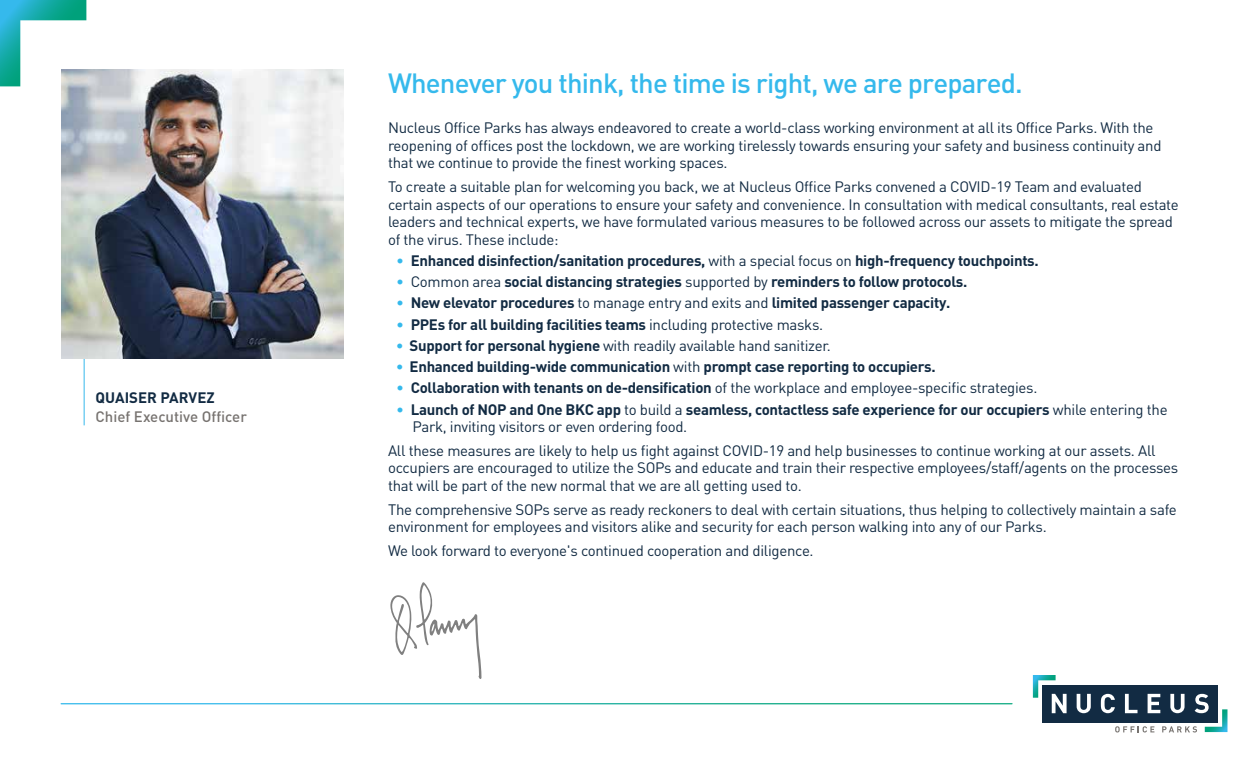
<style>
.page{position:relative;width:1260px;height:765px;background:#fff}
.page>*{position:absolute;margin:0;border:0;box-sizing:border-box;transform-origin:0 0}
.t1{font:500 27.5px "DIN Pro";letter-spacing:-.03em;color:#35b9ec}
.t2{font:15px/17.5px "DIN Pro";letter-spacing:-.02em;color:#122b43}
.t3{font:700 15px/17.5px "DIN Pro";letter-spacing:-.02em;color:#122b43}
.t4{font:500 15px "DIN Pro";color:#777370}
.t5{font:700 15px "DIN Pro";color:#122b43}
.s1{font-weight:400;color:#35b9ec}
.s2{font-weight:400}
.s3{font-weight:700;color:#35b9ec}
.s4{font-weight:700}
.s5{color:#35b9ec}
</style>
<div class="page">
<div style="left:1043px;top:685px;width:175px;height:37px;background:#122b43"></div>
<svg style="left:1033px;top:675px;width:34px;height:38px"></svg>
<svg style="left:1077px;top:694px;width:14px;height:19px"></svg>
<svg style="left:1101px;top:694px;width:127px;height:39px"></svg>
<svg style="left:0;top:0;width:86px;height:86px"></svg>
<hr style="left:84px;top:217px;width:1px;height:208px;background:#35b9ec">
<img style="left:61px;top:70px;width:283px;height:289px">
<svg style="left:390px;top:582px;width:91px;height:97px"></svg>
<p class="t5" style="left:96px;top:388px;width:121px">QUAISER PARVEZ</p>
<p class="t4" style="left:96px;top:406px;width:153px">Chief Executive Officer</p>
<h1 class="t1" style="left:388px;top:65px;width:636px">Whenever you think, the time is right, we are prepared.</h1>
<p class="t2" style="left:388px;top:118px;width:775px">Nucleus Office Parks has always endeavored to create a world-class working environment at all its Office Parks. With the reopening of offices post the lockdown, we are working tirelessly towards ensuring your safety and business continuity and that we continue to provide the finest working spaces.</p>
<p class="t2" style="left:388px;top:177px;width:792px">To create a suitable plan for welcoming you back, we at Nucleus Office Parks convened a COVID-19 Team and evaluated certain aspects of our operations to ensure your safety and convenience. In consultation with medical consultants, real estate leaders and technical experts, we have formulated various measures to be followed across our assets to mitigate the spread of the virus. These include:</p>
<p class="t3" style="left:396px;top:251px;width:644px"><span class="s1">•</span> Enhanced disinfection/sanitation procedures, <span class="s2">with a special focus on</span> high-frequency touchpoints.</p>
<p class="t3" style="left:396px;top:272px;width:573px"><span class="s1">•</span> <span class="s2">Common area</span> social distancing strategies <span class="s2">supported by</span> reminders to follow protocols.</p>
<p class="t3" style="left:396px;top:294px;width:556px"><span class="s1">•</span> New elevator procedures <span class="s2">to manage entry and exits and</span> limited passenger capacity.</p>
<p class="t3" style="left:396px;top:315px;width:429px"><span class="s1">•</span> PPEs for all building facilities teams <span class="s2">including protective masks.</span></p>
<p class="t2" style="left:396px;top:336px;width:436px"><span class="s3">•</span> <span class="s4">Support for personal hygiene</span> with readily available hand sanitizer.</p>
<p class="t3" style="left:396px;top:357px;width:541px"><span class="s5">•</span> Enhanced building-wide communication <span class="s2">with</span> prompt case reporting to occupiers.</p>
<p class="t2" style="left:396px;top:379px;width:643px"><span class="s5">•</span> <span class="s4">Collaboration with tenants on de-densification</span> of the workplace and employee-specific strategies.</p>
<p class="t3" style="left:413px;top:400px;width:757px;text-indent:-16px"><span class="s1">•</span> Launch of NOP and One BKC app <span class="s2">to build a</span> seamless, contactless safe experience for our occupiers <span class="s2">while entering the<br>Park, inviting visitors or even ordering food.</span></p>
<p class="t2" style="left:388px;top:441px;width:792px">All these measures are likely to help us fight against COVID-19 and help businesses to continue working at our assets. All occupiers are encouraged to utilize the SOPs and educate and train their respective employees/staff/agents on the processes that will be part of the new normal that we are all getting used to.</p>
<p class="t2" style="left:388px;top:500px;width:790px">The comprehensive SOPs serve as ready reckoners to deal with certain situations, thus helping to collectively maintain a safe environment for employees and visitors alike and security for each person walking into any of our Parks.</p>
<p class="t2" style="left:388px;top:541px;width:427px">We look forward to everyone's continued cooperation and diligence.</p>
</div>
